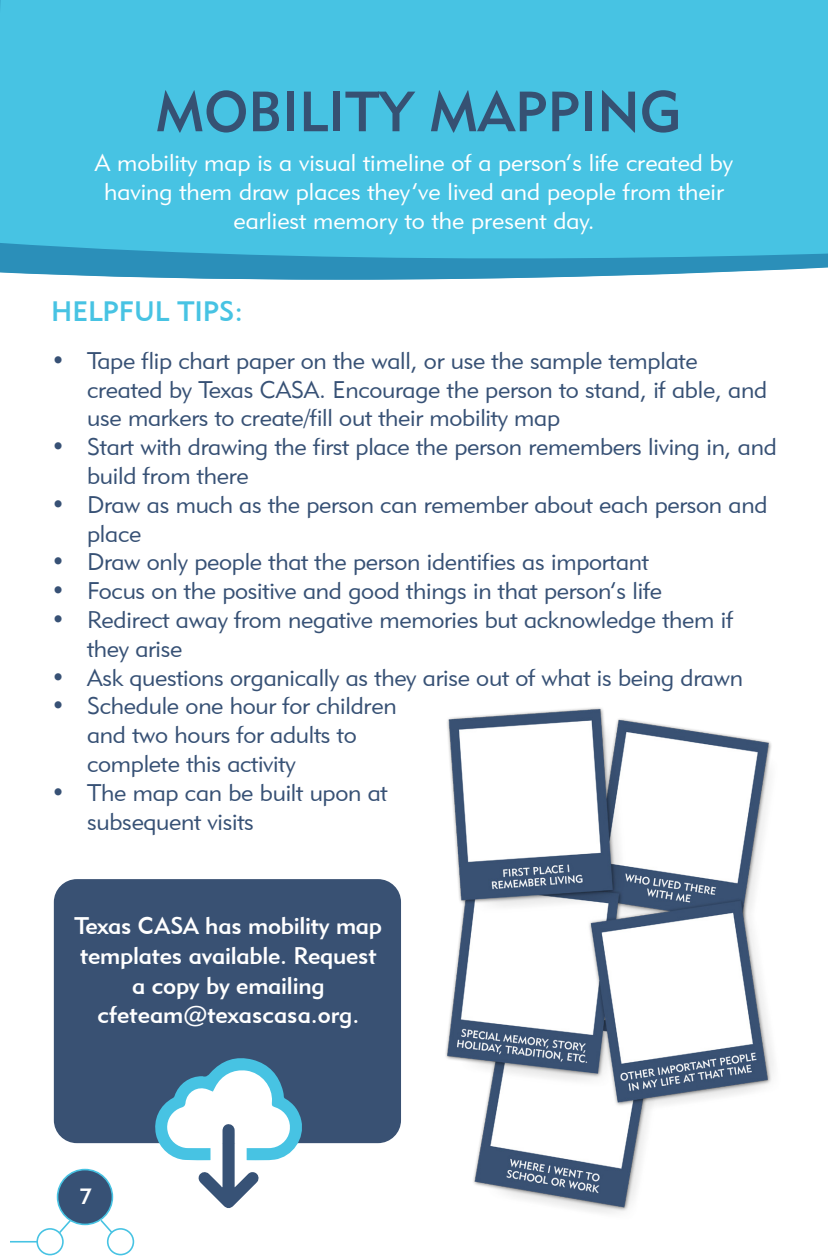
<style>
.page{position:relative;width:828px;height:1260px;background:#fff}
.page>*{position:absolute;margin:0;border:0;box-sizing:border-box;transform-origin:0 0}
.t1{font:56px "Geometric 415 BT Medium A";color:#365173}
.t2{font:28px "Geometric 415 BT Medium A";color:#47c3e3}
.t3{font:24px/28.8px "Geometric 415 BT Lite A";letter-spacing:-.01em;color:#375175}
.t4{font:24px/28.8px "Geometric 415 BT Lite A";color:#fff;text-align:center}
.t5{font:24px/30px "Geometric 415 BT Medium A";letter-spacing:-.01em;color:#fff}
.t6{font:22px "Geometric 415 BT Medium A";color:#fff}
</style>
<div class="page">
<div style="left:54px;top:879px;width:347px;height:264px;background:#395173;border-radius:23px"></div>
<svg style="left:0;top:0;width:828px;height:280px;background:#47bfe0"></svg>
<img style="left:393px;top:707px;width:381px;height:506px">
<svg style="left:153px;top:1058px;width:152px;height:150px"></svg>
<div style="left:58px;top:1170px;width:54px;height:54px;background:#375175;border-radius:50%"></div>
<div style="left:57px;top:1169px;width:56px;height:56px;border:2px solid #47c3e3;border-radius:50%"></div>
<svg style="left:10px;top:1218px;width:125px;height:38px"></svg>
<p class="t1" style="left:155px;top:77px;width:527px">MOBILITY MAPPING</p>
<p class="t4" style="left:95px;top:148px;width:640px">A mobility map is a visual timeline of a person’s life created by having them draw places they’ve lived and people from their earliest memory to the present day.</p>
<p class="t2" style="left:51px;top:294px;width:193px">HELPFUL TIPS:</p>
<p class="t3" style="left:87px;top:346px;width:682px;text-indent:-36px">• Tape flip chart paper on the wall, or use the sample template created by Texas CASA. Encourage the person to stand, if able, and use markers to create/fill out their mobility map</p>
<p class="t3" style="left:87px;top:432px;width:691px;text-indent:-36px">• Start with drawing the first place the person remembers living in, and build from there</p>
<p class="t3" style="left:87px;top:490px;width:682px;text-indent:-36px">• Draw as much as the person can remember about each person and place</p>
<p class="t3" style="left:51px;top:547px;width:599px">• Draw only people that the person identifies as important</p>
<p class="t3" style="left:51px;top:576px;width:612px">• Focus on the positive and good things in that person’s life</p>
<p class="t3" style="left:87px;top:605px;width:647px;text-indent:-36px">• Redirect away from negative memories but acknowledge them if they arise</p>
<p class="t3" style="left:51px;top:663px;width:693px">• Ask questions organically as they arise out of what is being drawn</p>
<p class="t3" style="left:87px;top:691px;width:311px;text-indent:-36px">• Schedule one hour for children and two hours for adults to complete this activity</p>
<p class="t3" style="left:87px;top:778px;width:302px;text-indent:-36px">• The map can be built upon at subsequent visits</p>
<p class="t5" style="left:75px;top:910px;width:309px">Texas CASA has mobility map templates available. Request</p>
<p class="t5" style="left:132px;top:970px;width:194px">a copy by emailing</p>
<p class="t5" style="left:97px;top:999px;width:264px">cfeteam@texascasa.org.</p>
<p class="t6" style="left:79px;top:1183px;width:14px">7</p>
</div>
